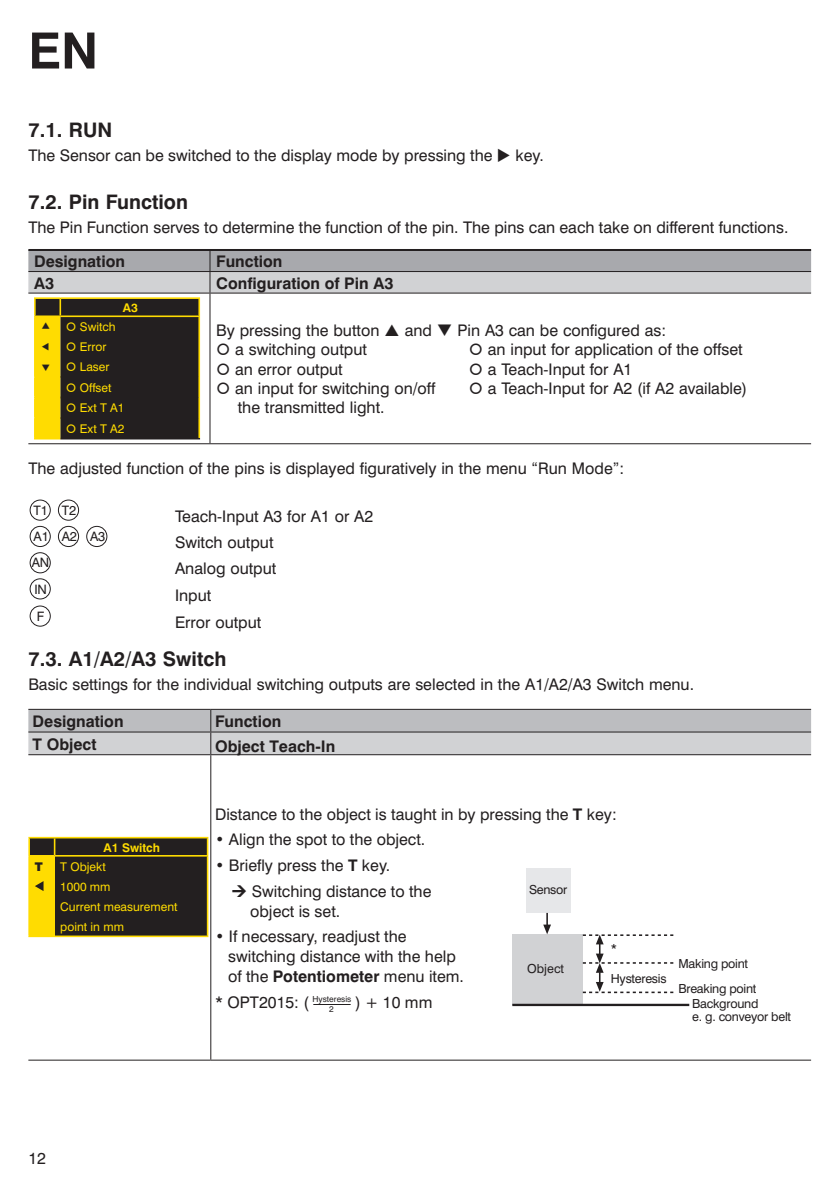
<style>
.page{position:relative;width:840px;height:1191px;background:#fff}
.page>*{position:absolute;margin:0;border:0;box-sizing:border-box;transform-origin:0 0}
.t1{font:700 50px "Swiss 721 BT";color:#231f20}
.t2{font:700 20px "Swiss 721 BT";color:#231f20}
.Grundschrift{font:16px "Swiss 721 BT";color:#231f20}
.Copy{font:16px/20px "Swiss 721 BT";color:#231f20}
.Grundschrift-2{font:700 16px "Swiss 721 BT";color:#231f20}
.Copy_Bold{font:700 16px "Swiss 721 BT";color:#231f20}
.t3{font:13px "Swiss 721 BT";color:#231f20}
.t4{font:12.4px/25px "Swiss 721 BT";letter-spacing:-.02em;color:#231f20}
.Copy-2{font:12px/20px "Swiss 721 BT";color:#ffdc01}
.Copy_Bold-2{font:700 12px "Swiss 721 BT";color:#ffdc01}
.Copy-3{font:900 12px "Swiss 721 BT";color:#231f20}
.t5{font:8.4px "Swiss 721 BT";color:#231f20}
.s1{font-weight:700}
</style>
<div class="page">
<hr style="left:28px;top:249px;width:182px;height:2px;background:#231f20">
<hr style="left:210px;top:249px;width:600px;height:2px;background:#231f20">
<hr style="left:209px;top:293px;width:1px;height:150px;background:#231f20">
<hr style="left:28px;top:443px;width:182px;height:1px;background:#231f20">
<hr style="left:210px;top:443px;width:600px;height:1px;background:#231f20">
<div style="left:30px;top:500px;width:21px;height:20px;border:1px solid #231f20;border-radius:50%"></div>
<div style="left:58px;top:500px;width:21px;height:20px;border:1px solid #231f20;border-radius:50%"></div>
<div style="left:30px;top:526px;width:21px;height:21px;border:1px solid #231f20;border-radius:50%"></div>
<div style="left:58px;top:526px;width:21px;height:21px;border:1px solid #231f20;border-radius:50%"></div>
<div style="left:86px;top:526px;width:21px;height:21px;border:1px solid #231f20;border-radius:50%"></div>
<div style="left:30px;top:552px;width:21px;height:21px;border:1px solid #231f20;border-radius:50%"></div>
<div style="left:30px;top:578px;width:21px;height:21px;border:1px solid #231f20;border-radius:50%"></div>
<div style="left:30px;top:605px;width:21px;height:21px;border:1px solid #231f20;border-radius:50%"></div>
<svg style="left:28px;top:755px;width:782px;height:304px"></svg>
<svg style="left:28px;top:709px;width:782px;height:45px;background:#bfc0c2"></svg>
<hr style="left:28px;top:754px;width:183px;height:1px;background:#231f20">
<hr style="left:211px;top:754px;width:599px;height:1px;background:#231f20">
<hr style="left:210px;top:755px;width:1px;height:304px;background:#231f20">
<hr style="left:28px;top:1059px;width:183px;height:1px;background:#231f20">
<hr style="left:211px;top:1059px;width:599px;height:1px;background:#231f20">
<div style="left:28px;top:837px;width:169px;height:121px;background:#fff"></div>
<hr style="left:28px;top:935px;width:27px;height:2px;background:#ffdc01">
<hr style="left:55px;top:935px;width:153px;height:2px;background:#ffdc01">
<svg style="left:28px;top:837px;width:180px;height:99px;background:#463d1d"></svg>
<hr style="left:313px;top:1004px;width:37px;height:1px;background:#231f20">
<div style="left:525px;top:868px;width:45px;height:45px;background:#e6e7e9"></div>
<div style="left:512px;top:934px;width:70px;height:70px;background:#d1d2d4"></div>
<svg style="left:582px;top:934px;width:93px;height:59px"></svg>
<svg style="left:543px;top:913px;width:7px;height:21px"></svg>
<hr style="left:512px;top:1003px;width:177px;height:3px;background:#231f20">
<svg style="left:28px;top:250px;width:782px;height:189px"></svg>
<svg style="left:232px;top:885px;width:14px;height:11px"></svg>
<h1 class="t1" style="left:28px;top:20px;width:71px">EN</h1>
<p class="t2" style="left:28px;top:118px;width:85px">7.1. RUN</p>
<p class="Grundschrift" style="left:28px;top:146px;width:516px">The Sensor can be switched to the display mode by pressing the ◆ key.</p>
<p class="t2" style="left:28px;top:190px;width:161px">7.2. Pin Function</p>
<p class="Grundschrift" style="left:28px;top:218px;width:761px">The Pin Function serves to determine the function of the pin. The pins can each take on different functions.</p>
<p class="Grundschrift-2" style="left:34px;top:252px;width:92px">Designation</p>
<p class="Grundschrift-2" style="left:216px;top:252px;width:68px">Function</p>
<p class="Grundschrift-2" style="left:34px;top:273px;width:22px">A3</p>
<p class="Grundschrift-2" style="left:216px;top:273px;width:179px">Configuration of Pin A3</p>
<p class="Copy_Bold-2" style="left:123px;top:300px;width:17px">A3</p>
<p class="Copy-2" style="left:80px;top:317px;width:37px">Switch</p>
<p class="Copy-2" style="left:80px;top:337px;width:28px">Error</p>
<p class="Copy-2" style="left:80px;top:357px;width:31px">Laser</p>
<p class="Copy-2" style="left:80px;top:377px;width:33px">Offset</p>
<p class="Copy-2" style="left:80px;top:398px;width:46px">Ext T A1</p>
<p class="Copy-2" style="left:80px;top:419px;width:46px">Ext T A2</p>
<p class="Grundschrift" style="left:216px;top:321px;width:165px">By pressing the button</p>
<p class="Grundschrift" style="left:404px;top:321px;width:262px">and ❑ Pin A3 can be configured as:</p>
<p class="Grundschrift" style="left:235px;top:340px;width:133px">a switching output</p>
<p class="Grundschrift" style="left:487px;top:340px;width:256px">an input for application of the offset</p>
<p class="Grundschrift" style="left:235px;top:359px;width:109px">an error output</p>
<p class="Grundschrift" style="left:487px;top:359px;width:146px">a Teach-Input for A1</p>
<p class="Grundschrift" style="left:235px;top:378px;width:201px">an input for switching on/off</p>
<p class="Grundschrift" style="left:487px;top:378px;width:261px">a Teach-Input for A2 (if A2 available)</p>
<p class="Grundschrift" style="left:237px;top:397px;width:148px">the transmitted light.</p>
<p class="Grundschrift" style="left:28px;top:458px;width:597px">The adjusted function of the pins is displayed figuratively in the menu “Run Mode”:</p>
<p class="Grundschrift" style="left:175px;top:506px;width:199px">Teach-Input A3 for A1 or A2</p>
<p class="t3" style="left:33px;top:528px;width:73px">A1 A2 A3</p>
<p class="Grundschrift" style="left:175px;top:532px;width:100px">Switch output</p>
<p class="t3" style="left:32px;top:555px;width:19px">AN</p>
<p class="Grundschrift" style="left:175px;top:558px;width:103px">Analog output</p>
<p class="t3" style="left:34px;top:581px;width:14px">IN</p>
<p class="Grundschrift" style="left:175px;top:586px;width:38px">Input</p>
<p class="t3" style="left:37px;top:608px;width:9px">F</p>
<p class="Grundschrift" style="left:175px;top:613px;width:88px">Error output</p>
<p class="t2" style="left:28px;top:646px;width:199px">7.3. A1/A2/A3 Switch</p>
<p class="Grundschrift" style="left:28px;top:674px;width:667px">Basic settings for the individual switching outputs are selected in the A1/A2/A3 Switch menu.</p>
<p class="Copy_Bold" style="left:33px;top:711px;width:92px">Designation</p>
<p class="Copy_Bold" style="left:215px;top:711px;width:68px">Function</p>
<p class="Copy_Bold" style="left:33px;top:734px;width:65px">T Object</p>
<p class="Copy_Bold" style="left:215px;top:736px;width:122px">Object Teach-In</p>
<p class="Copy_Bold-2" style="left:103px;top:840px;width:58px">A1 Switch</p>
<p class="Copy-3" style="left:35px;top:859px;width:9px">T</p>
<p class="Copy-2" style="left:60px;top:856px;width:47px">T Objekt</p>
<p class="Copy-2" style="left:60px;top:876px;width:119px">1000 mm<br>Current measurement point in mm</p>
<p class="Copy" style="left:215px;top:804px;width:403px">Distance to the object is taught in by pressing the <span class="s1">T</span> key:</p>
<p class="Copy" style="left:215px;top:829px;width:211px">• Align the spot to the object.</p>
<p class="Copy" style="left:215px;top:855px;width:177px">• Briefly press the <span class="s1">T</span> key.</p>
<p class="Copy" style="left:250px;top:881px;width:183px">Switching distance to the object is set.</p>
<p class="Copy" style="left:228px;top:926px;width:237px;text-indent:-13px">• If necessary, readjust the switching distance with the help of the <span class="s1">Potentiometer</span> menu item.</p>
<p class="Copy" style="left:215px;top:992px;width:219px">* OPT2015: ( <sup>Hysteresis</sup> ) + 10 mm</p>
<p class="t4" style="left:528px;top:877px;width:40px">Sensor</p>
<p class="t4" style="left:610px;top:936px;width:8px">*</p>
<p class="t4" style="left:610px;top:965px;width:57px">Hysteresis</p>
<p class="t4" style="left:527px;top:956px;width:38px">Object</p>
<p class="t5" style="left:329px;top:1004px;width:6px">2</p>
<p class="t4" style="left:678px;top:950px;width:79px">Making point<br>Breaking point</p>
<p class="t4" style="left:691px;top:997px;width:100px;line-height:12.4px">Background<br>e. g. conveyor belt</p>
<p class="Grundschrift" style="left:28px;top:1148px;width:19px">12</p>
</div>
